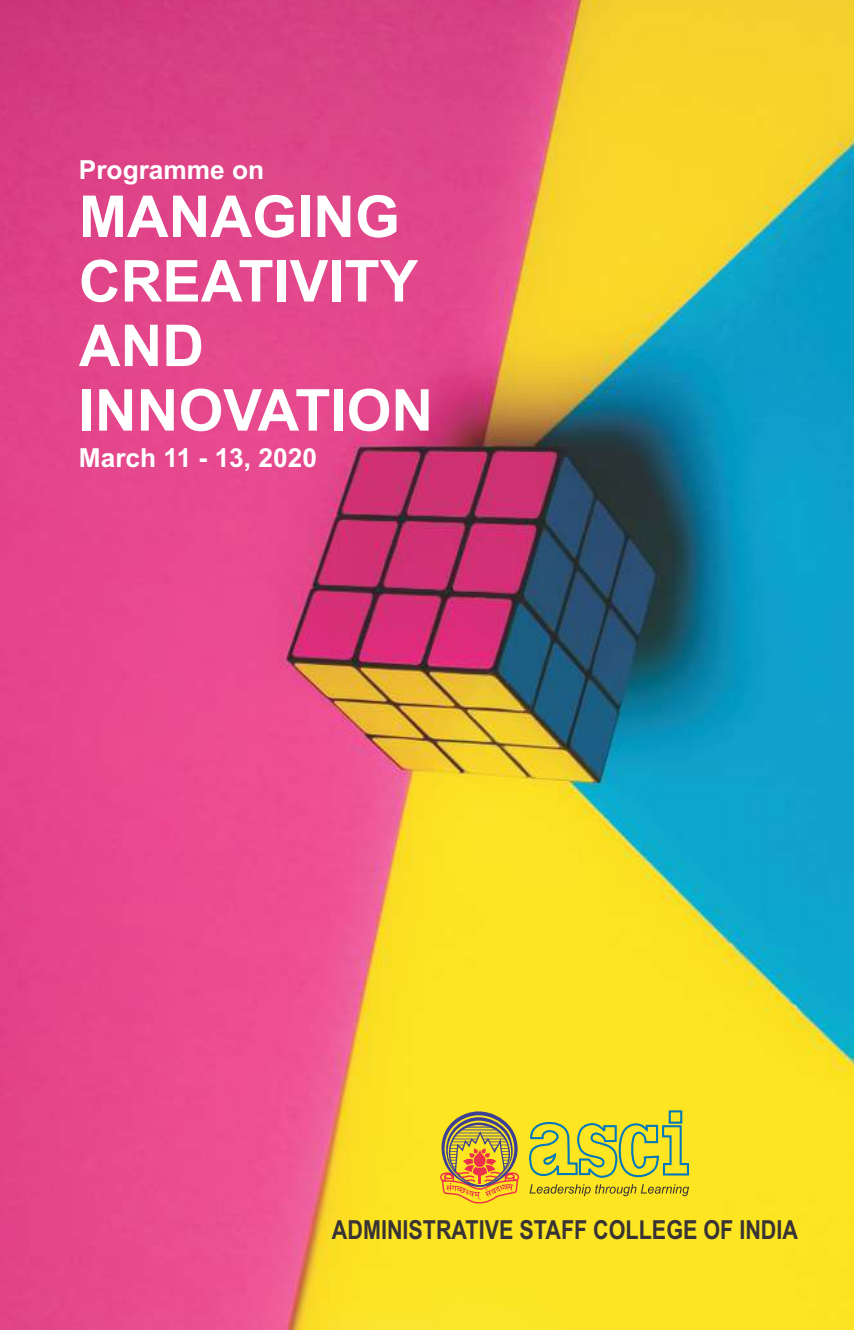
<style>
.page{position:relative;width:854px;height:1330px;background:#fff}
.page>*{position:absolute;margin:0;border:0;box-sizing:border-box;transform-origin:0 0}
.t1{font:700 57.75px/64.6px "Arial";color:#fff}
.t2{font:700 26.25px "Arial Narrow";color:#383335}
.t3{font:700 26.25px "Arial";color:#fff}
</style>
<div class="page">
<img style="left:0;top:0;width:853px;height:1329px">
<svg style="left:436px;top:1110px;width:253px;height:93px;background:#d4c338"></svg>
<p class="t3" style="left:79px;top:153px;width:187px">Programme on</p>
<h1 class="t1" style="left:79px;top:186px;width:355px">MANAGING<br>CREATIVITY<br>AND<br>INNOVATION</h1>
<p class="t3" style="left:79px;top:440px;width:239px">March 11 - 13, 2020</p>
<p class="t2" style="left:332px;top:1209px;width:467px">ADMINISTRATIVE STAFF COLLEGE OF INDIA</p>
</div>
